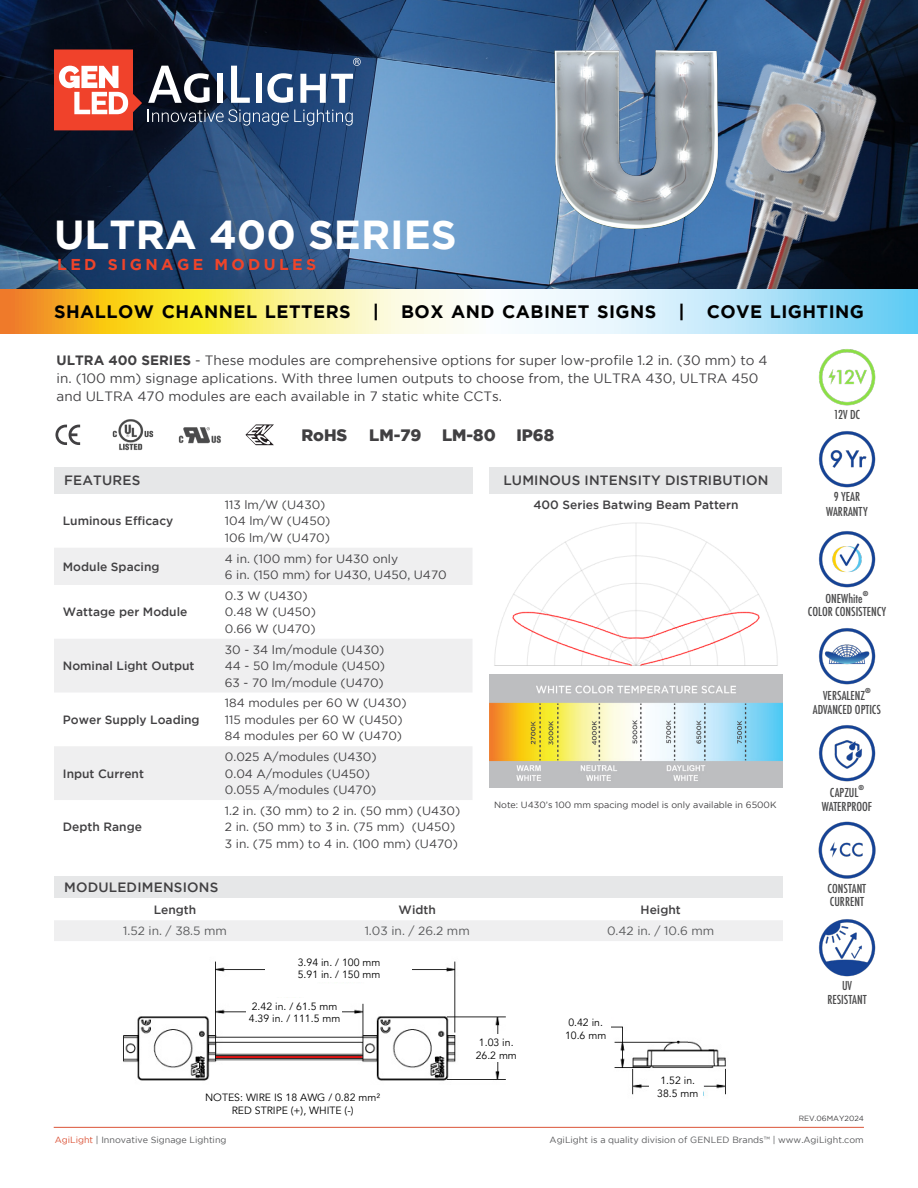
<style>
.page{position:relative;width:918px;height:1188px;background:#fff}
.page>*{position:absolute;margin:0;border:0;box-sizing:border-box;transform-origin:0 0}
.t1{font:700 40.35px "Gotham";color:#fff}
.t2{font:700 18px "Gotham";letter-spacing:.025em;color:#000}
.t3{font:900 16.5px "Gotham";color:#414042}
.t4{font:700 15.75px "Gotham";letter-spacing:.215em;color:#ef442a}
.t5{font:13.5px/18px "Gotham";color:#414042}
.t6{font:500 13.5px "Gotham";letter-spacing:.015em;color:#414042}
.t7{font:12px/16.5px "Gotham";color:#414042}
.t8{font:500 12px "Gotham";color:#414042}
.t9{font:500 condensed 12px/14.4px "Futura";color:#4b4b4c;text-align:center}
.t10{font:12px "Gotham";color:#58595b}
.t11{font:10.5px/12.6px "Avenir";color:#000;text-align:center}
.t12{font:9px "Gotham";color:#58595b}
.t13{font:9px "Gotham";color:#414042}
.t14{font:7.5px "Gotham";color:#414042}
.t15{font:700 condensed 7.05px "Helvetica Neue";color:#4b4b4c}
.s1{font-weight:700}
.s2{color:#db5337}
</style>
<div class="page">
<img style="left:123px;top:961px;width:603px;height:135px">
<div style="left:265px;top:954px;width:147px;height:28px;background:#fff"></div>
<div style="left:246px;top:998px;width:95px;height:27px;background:#fff"></div>
<div style="left:650px;top:1071px;width:53px;height:28px;background:#fff"></div>
<div style="left:557px;top:1013px;width:54px;height:28px;background:#fff"></div>
<div style="left:468px;top:1035px;width:53px;height:27px;background:#fff"></div>
<div style="left:205px;top:1089px;width:181px;height:34px;background:#fff"></div>
<img style="left:0;top:0;width:609px;height:289px">
<img style="left:609px;top:0;width:309px;height:334px">
<svg style="left:0;top:289px;width:918px;height:44px;background:#dde2b3"></svg>
<img style="left:818px;top:349px;width:58px;height:57px">
<img style="left:818px;top:628px;width:58px;height:57px">
<img style="left:818px;top:725px;width:58px;height:57px">
<img style="left:818px;top:821px;width:58px;height:58px">
<img style="left:818px;top:919px;width:58px;height:58px">
<img style="left:818px;top:431px;width:58px;height:57px">
<img style="left:818px;top:531px;width:58px;height:57px">
<img style="left:545px;top:38px;width:180px;height:195px">
<div style="left:54px;top:467px;width:418px;height:27px;background:#e6e7e8"></div>
<div style="left:54px;top:548px;width:418px;height:37px;background:#efeff0"></div>
<div style="left:54px;top:639px;width:418px;height:53px;background:#efeff0"></div>
<div style="left:54px;top:746px;width:418px;height:54px;background:#efeff0"></div>
<div style="left:490px;top:467px;width:292px;height:27px;background:#e6e7e8"></div>
<img style="left:494px;top:522px;width:284px;height:144px">
<img style="left:490px;top:675px;width:292px;height:112px">
<div style="left:54px;top:876px;width:729px;height:22px;background:#e6e7e8"></div>
<div style="left:54px;top:920px;width:729px;height:21px;background:#efeff0"></div>
<hr style="left:54px;top:1127px;width:810px;height:1px;background:#db5337">
<svg style="left:245px;top:424px;width:29px;height:21px"></svg>
<svg style="left:55px;top:425px;width:25px;height:20px"></svg>
<img style="left:112px;top:419px;width:42px;height:32px">
<img style="left:178px;top:427px;width:43px;height:17px">
<svg style="left:54px;top:49px;width:88px;height:81px"></svg>
<svg style="left:148px;top:109px;width:205px;height:17px;background:#3e5779"></svg>
<svg style="left:148px;top:66px;width:62px;height:37px"></svg>
<div style="left:217px;top:74px;width:6px;height:29px;background:#fff"></div>
<svg style="left:231px;top:66px;width:19px;height:37px"></svg>
<div style="left:256px;top:74px;width:5px;height:29px;background:#fff"></div>
<svg style="left:267px;top:73px;width:26px;height:30px"></svg>
<svg style="left:300px;top:74px;width:53px;height:29px"></svg>
<svg style="left:353px;top:58px;width:8px;height:8px"></svg>
<h1 class="t1" style="left:54px;top:211px;width:404px">ULTRA 400 SERIES</h1>
<h3 class="t4" style="left:57px;top:255px;width:260px">LED SIGNAGE MODULES</h3>
<h2 class="t2" style="left:54px;top:301px;width:811px">SHALLOW CHANNEL LETTERS | BOX AND CABINET SIGNS | COVE LIGHTING</h2>
<p class="t5" style="left:57px;top:351px;width:713px"><span class="s1">ULTRA 400 SERIES</span> - These modules are comprehensive options for super low-profile 1.2 in. (30 mm) to 4 in. (100 mm) signage aplications. With three lumen outputs to choose from, the ULTRA 430, ULTRA 450 and ULTRA 470 modules are each available in 7 static white CCTs.</p>
<p class="t9" style="left:834px;top:408px;width:28px">12V DC</p>
<p class="t6" style="left:64px;top:473px;width:78px">FEATURES</p>
<p class="t8" style="left:63px;top:514px;width:112px">Luminous Efficacy</p>
<h3 class="t3" style="left:301px;top:425px;width:48px">RoHS</h3>
<h3 class="t3" style="left:369px;top:425px;width:128px">LM-79 LM-80</h3>
<h3 class="t3" style="left:516px;top:425px;width:39px">IP68</h3>
<p class="t7" style="left:225px;top:496px;width:107px">113 lm/W (U430)<br>104 lm/W (U450)<br>106 lm/W (U470)</p>
<p class="t6" style="left:503px;top:473px;width:267px">LUMINOUS INTENSITY DISTRIBUTION</p>
<p class="t8" style="left:533px;top:498px;width:207px">400 Series Batwing Beam Pattern</p>
<p class="t8" style="left:63px;top:560px;width:98px">Module Spacing</p>
<p class="t7" style="left:225px;top:550px;width:223px">4 in. (100 mm) for U430 only<br>6 in. (150 mm) for U430, U450, U470</p>
<p class="t8" style="left:63px;top:605px;width:126px">Wattage per Module</p>
<p class="t7" style="left:225px;top:587px;width:93px">0.3 W (U430)<br>0.48 W (U450)<br>0.66 W (U470)</p>
<p class="t8" style="left:63px;top:659px;width:133px">Nominal Light Output</p>
<p class="t8" style="left:63px;top:713px;width:138px">Power Supply Loading</p>
<p class="t8" style="left:63px;top:766px;width:83px">Input Current</p>
<p class="t8" style="left:63px;top:820px;width:81px">Depth Range</p>
<p class="t7" style="left:225px;top:641px;width:162px;text-align:justify">30 - 34 lm/module (U430)<br>44 - 50 lm/module (U450)<br>63 - 70 lm/module (U470)</p>
<p class="t7" style="left:225px;top:695px;width:183px">184 modules per 60 W (U430)<br>115 modules per 60 W (U450)<br>84 modules per 60 W (U470)</p>
<p class="t7" style="left:225px;top:748px;width:153px">0.025 A/modules (U430)<br>0.04 A/modules (U450)<br>0.055 A/modules (U470)</p>
<p class="t7" style="left:225px;top:802px;width:237px">1.2 in. (30 mm) to 2 in. (50 mm) (U430)<br>2 in. (50 mm) to 3 in. (75 mm) (U450)<br>3 in. (75 mm) to 4 in. (100 mm) (U470)</p>
<p class="t13" style="left:494px;top:800px;width:284px">Note: U430’s 100 mm spacing model is only available in 6500K</p>
<p class="t6" style="left:64px;top:880px;width:156px">MODULEDIMENSIONS</p>
<p class="t8" style="left:154px;top:902px;width:44px">Length</p>
<p class="t8" style="left:399px;top:902px;width:39px">Width</p>
<p class="t8" style="left:641px;top:902px;width:42px">Height</p>
<p class="t10" style="left:123px;top:924px;width:105px">1.52 in. / 38.5 mm</p>
<p class="t10" style="left:365px;top:924px;width:107px">1.03 in. / 26.2 mm</p>
<p class="t10" style="left:607px;top:924px;width:109px">0.42 in. / 10.6 mm</p>
<p class="t11" style="left:298px;top:956px;width:84px;text-align:left">3.94 in. / 100 mm<br>5.91 in. / 150 mm</p>
<p class="t11" style="left:249px;top:1000px;width:93px;text-align:left">2.42 in. / 61.5 mm<br>4.39 in. / 111.5 mm</p>
<p class="t11" style="left:205px;top:1091px;width:177px">NOTES: WIRE IS 18 AWG / 0.82 mm²<br>RED STRIPE (+), WHITE (-)</p>
<p class="t11" style="left:476px;top:1036px;width:43px">1.03 in.<br>26.2 mm</p>
<p class="t11" style="left:565px;top:1017px;width:43px">0.42 in.<br>10.6 mm</p>
<p class="t11" style="left:657px;top:1075px;width:43px">1.52 in.<br>38.5 mm</p>
<p class="t9" style="left:826px;top:490px;width:43px">9 YEAR<br>WARRANTY</p>
<p class="t9" style="left:826px;top:591px;width:39px">ONEWhite</p>
<p class="t15" style="left:863px;top:588px;width:7px">®</p>
<p class="t9" style="left:808px;top:605px;width:80px">COLOR CONSISTENCY</p>
<p class="t15" style="left:865px;top:685px;width:7px">®</p>
<p class="t9" style="left:813px;top:702px;width:70px">ADVANCED OPTICS</p>
<p class="t9" style="left:823px;top:688px;width:43px">VERSALENZ</p>
<p class="t15" style="left:858px;top:782px;width:7px">®</p>
<p class="t9" style="left:822px;top:799px;width:52px">WATERPROOF</p>
<p class="t9" style="left:830px;top:786px;width:30px">CAPZUL</p>
<p class="t9" style="left:828px;top:882px;width:40px;line-height:13.5px;text-align:left">CONSTANT<br>CURRENT</p>
<p class="t9" style="left:827px;top:978px;width:41px">UV<br>RESISTANT</p>
<p class="t14" style="left:799px;top:1114px;width:67px">REV.06MAY2024</p>
<p class="t12" style="left:55px;top:1135px;width:173px"><span class="s2">AgiLight</span> | Innovative Signage Lighting</p>
<p class="t12" style="left:550px;top:1135px;width:316px">AgiLight is a quality division of GENLED Brands™ | www.AgiLight.com</p>
</div>
